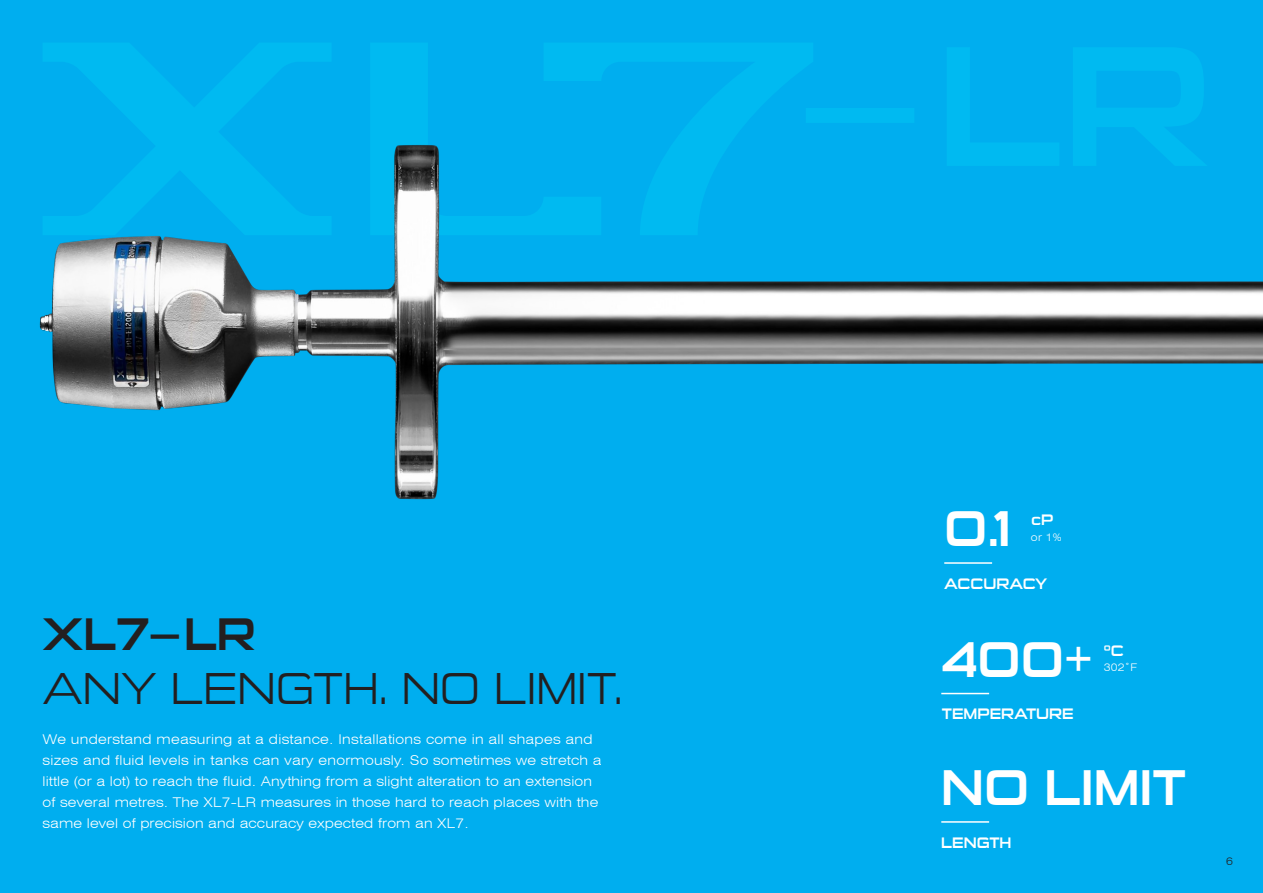
<style>
.page{position:relative;width:1263px;height:893px;background:#00aeef}
.page>*{position:absolute;margin:0;border:0;box-sizing:border-box;transform-origin:0 0}
.t1{font:49.5px "Sui Generis Rg";color:#fff}
.Title_big{font:45px "Sui Generis Lt";color:#231f20}
.Title_big-2{font:45px "Sui Generis Rg";color:#231f20}
.t2{font:15px "Sui Generis Rg";color:#fff}
.Text_swiss{font:300 expanded 13.5px/21px "Swiss 721 BT";letter-spacing:.01em;color:#fff}
.Text_swiss-2{font:300 expanded 10.5px "Swiss 721 BT";color:#fff}
.Text_swiss-3{font:300 expanded 10.5px "Swiss 721 BT";color:#231f20}
</style>
<div class="page">
<hr style="left:941px;top:821px;width:48px;height:2px;background:#fff">
<svg style="left:43px;top:43px;width:288px;height:93px"></svg>
<svg style="left:601px;top:43px;width:212px;height:93px"></svg>
<svg style="left:371px;top:43px;width:230px;height:93px"></svg>
<svg style="left:806px;top:47px;width:398px;height:89px"></svg>
<hr style="left:944px;top:562px;width:48px;height:2px;background:#fff">
<hr style="left:941px;top:693px;width:48px;height:1px;background:#fff">
<img style="left:39px;top:136px;width:1224px;height:364px">
<p class="Title_big-2" style="left:43px;top:608px;width:215px">XL7—LR</p>
<p class="Title_big" style="left:43px;top:662px;width:582px">ANY LENGTH. NO LIMIT.</p>
<p class="Text_swiss" style="left:43px;top:729px;width:560px">We understand measuring at a distance. Installations come in all shapes and sizes and fluid levels in tanks can vary enormously. So sometimes we stretch a little (or a lot) to reach the fluid. Anything from a slight alteration to an extension of several metres. The XL7-LR measures in those hard to reach places with the same level of precision and accuracy expected from an XL7.</p>
<p class="t1" style="left:944px;top:500px;width:68px">0.1</p>
<p class="t2" style="left:1031px;top:511px;width:24px">cP</p>
<p class="t2" style="left:944px;top:575px;width:104px">ACCURACY</p>
<p class="Text_swiss-2" style="left:1031px;top:530px;width:32px">or 1%</p>
<p class="t1" style="left:941px;top:630px;width:154px">400+</p>
<p class="t2" style="left:1104px;top:642px;width:22px">⁰C</p>
<p class="Text_swiss-2" style="left:1104px;top:661px;width:35px">302˚F</p>
<p class="t2" style="left:942px;top:705px;width:133px">TEMPERATURE</p>
<p class="t1" style="left:941px;top:759px;width:246px">NO LIMIT</p>
<p class="t2" style="left:941px;top:834px;width:72px">LENGTH</p>
<p class="Text_swiss-3" style="left:1226px;top:855px;width:8px">6</p>
</div>
